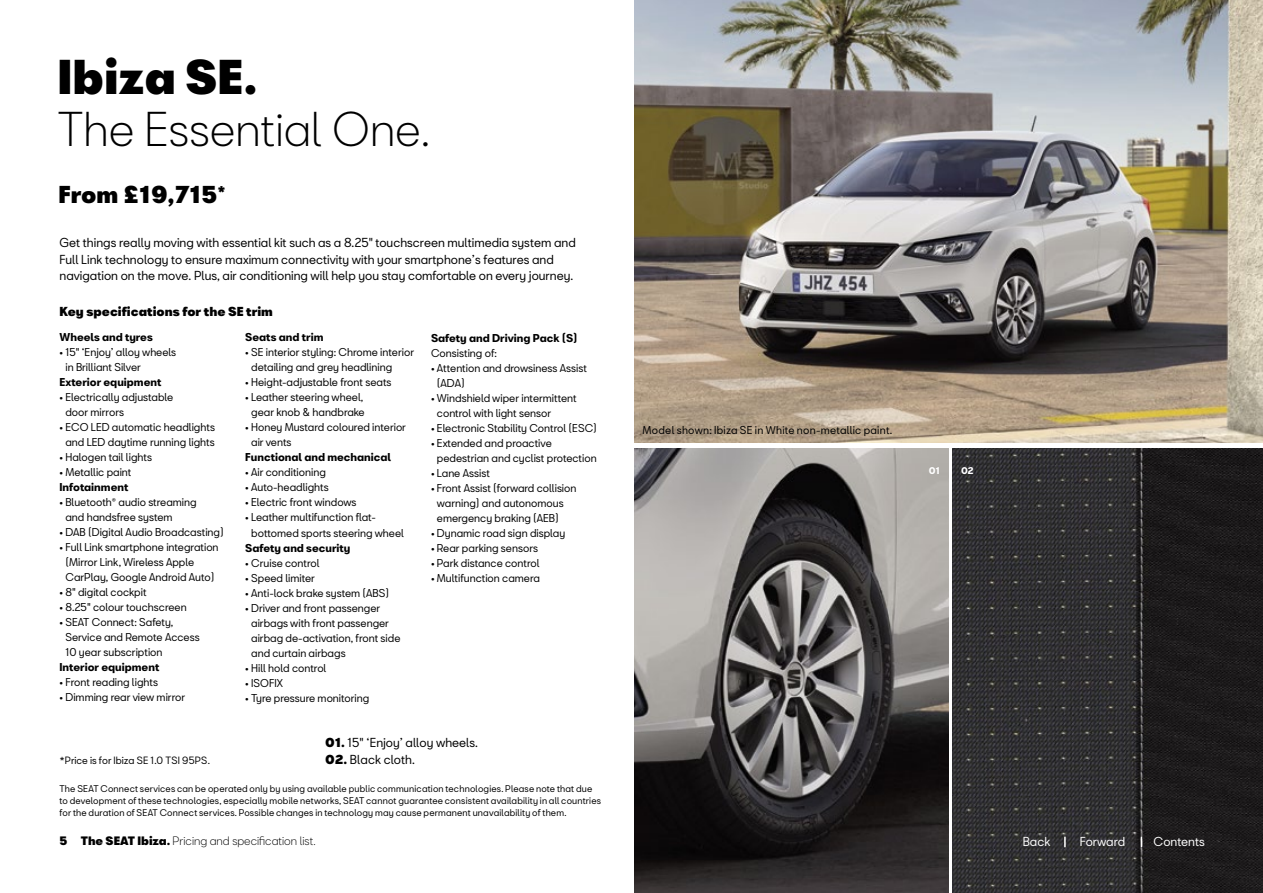
<style>
.page{position:relative;width:1263px;height:893px;background:#fff}
.page>*{position:absolute;margin:0;border:0;box-sizing:border-box;transform-origin:0 0}
.t1{font:300 45px "Seat Bcn";color:#000}
.t2{font:900 45px "Seat Bcn";color:#000}
.t3{font:900 22.5px "Seat Bcn";color:#000}
.t4{font:12px/16.5px "Seat Bcn";color:#000}
.t5{font:900 12px "Seat Bcn";color:#000}
.t6{font:12px "Seat Bcn";color:#fff}
.t7{font:300 11.25px "Seat Bcn";color:#000}
.t8{font:10.5px/15px "Seat Bcn";color:#000}
.t9{font:700 10.5px "Seat Bcn";color:#000}
.t10{font:10.5px "Seat Bcn";letter-spacing:.025em;color:#000}
.t11{font:9.75px "Seat Bcn";color:#000}
.t12{font:9px/12px "Seat Bcn";letter-spacing:.02em;color:#000}
.t13{font:700 9px "Seat Bcn";color:#fff}
.s1{font-weight:900}
</style>
<div class="page">
<img style="left:634px;top:0;width:629px;height:442px">
<img style="left:634px;top:449px;width:314px;height:444px">
<img style="left:952px;top:449px;width:311px;height:444px">
<svg style="left:1064px;top:837px;width:2px;height:10px"></svg>
<h1 class="t2" style="left:57px;top:36px;width:202px">Ibiza SE.</h1>
<h1 class="t1" style="left:57px;top:90px;width:374px">The Essential One.</h1>
<h2 class="t3" style="left:58px;top:174px;width:169px">From £19,715<sup>*</sup></h2>
<p class="t4" style="left:60px;top:233px;width:518px">Get things really moving with essential kit such as a 8.25" touchscreen multimedia system and<br>Full Link technology to ensure maximum connectivity with your smartphone’s features and navigation on the move. Plus, air conditioning will help you stay comfortable on every journey.</p>
<p class="t5" style="left:60px;top:301px;width:215px">Key specifications for the SE trim</p>
<p class="t9" style="left:60px;top:328px;width:95px">Wheels and tyres</p>
<p class="t8" style="left:65px;top:343px;width:112px;text-indent:-6px">• 15" ‘Enjoy’ alloy wheels in Brilliant Silver</p>
<p class="t9" style="left:60px;top:373px;width:104px">Exterior equipment</p>
<p class="t8" style="left:65px;top:388px;width:109px;text-indent:-6px">• Electrically adjustable door mirrors</p>
<p class="t8" style="left:60px;top:418px;width:157px;text-align:center">• ECO LED automatic headlights and LED daytime running lights</p>
<p class="t8" style="left:60px;top:448px;width:94px">• Halogen tail lights</p>
<p class="t8" style="left:60px;top:463px;width:73px">• Metallic paint</p>
<p class="t9" style="left:60px;top:478px;width:70px">Infotainment</p>
<p class="t8" style="left:65px;top:493px;width:133px;text-indent:-6px">• Bluetooth<sup>®</sup> audio streaming and handsfree system</p>
<p class="t8" style="left:60px;top:523px;width:166px">• DAB (Digital Audio Broadcasting)</p>
<p class="t8" style="left:65px;top:538px;width:155px;text-indent:-6px">• Full Link smartphone integration (Mirror Link, Wireless Apple<br>CarPlay, Google Android Auto)</p>
<p class="t8" style="left:60px;top:583px;width:89px">• 8" digital cockpit</p>
<p class="t8" style="left:60px;top:598px;width:129px">• 8.25" colour touchscreen</p>
<p class="t8" style="left:65px;top:613px;width:136px;text-indent:-6px">• SEAT Connect: Safety,<br>Service and Remote Access<br>10 year subscription</p>
<p class="t9" style="left:60px;top:658px;width:101px">Interior equipment</p>
<p class="t8" style="left:60px;top:673px;width:100px">• Front reading lights</p>
<p class="t8" style="left:60px;top:688px;width:127px">• Dimming rear view mirror</p>
<p class="t9" style="left:245px;top:328px;width:80px">Seats and trim</p>
<p class="t8" style="left:251px;top:343px;width:164px;text-indent:-6px">• SE interior styling: Chrome interior detailing and grey headlining</p>
<p class="t8" style="left:245px;top:373px;width:148px">• Height-adjustable front seats</p>
<p class="t8" style="left:245px;top:388px;width:121px;text-align:center">• Leather steering wheel, gear knob &amp; handbrake</p>
<p class="t8" style="left:251px;top:418px;width:156px;text-indent:-6px">• Honey Mustard coloured interior air vents</p>
<p class="t9" style="left:245px;top:448px;width:147px">Functional and mechanical</p>
<p class="t8" style="left:245px;top:463px;width:82px">• Air conditioning</p>
<p class="t8" style="left:245px;top:478px;width:85px">• Auto-headlights</p>
<p class="t8" style="left:245px;top:494px;width:113px">• Electric front windows</p>
<p class="t8" style="left:251px;top:509px;width:154px;text-indent:-6px">• Leather multifunction flat&shy;bottomed sports steering wheel</p>
<p class="t9" style="left:245px;top:538px;width:107px">Safety and security</p>
<p class="t8" style="left:245px;top:554px;width:76px">• Cruise control</p>
<p class="t8" style="left:245px;top:569px;width:71px">• Speed limiter</p>
<p class="t8" style="left:245px;top:584px;width:145px">• Anti-lock brake system (ABS)</p>
<p class="t8" style="left:251px;top:599px;width:151px;text-indent:-6px">• Driver and front passenger airbags with front passenger airbag de-activation, front side and curtain airbags</p>
<p class="t8" style="left:245px;top:659px;width:83px">• Hill hold control</p>
<p class="t8" style="left:245px;top:674px;width:39px">• ISOFIX</p>
<p class="t8" style="left:245px;top:689px;width:126px">• Tyre pressure monitoring</p>
<p class="t9" style="left:431px;top:328px;width:148px">Safety and Driving Pack (S)</p>
<p class="t8" style="left:431px;top:344px;width:67px">Consisting of:</p>
<p class="t8" style="left:437px;top:359px;width:152px;text-indent:-6px">• Attention and drowsiness Assist (ADA)</p>
<p class="t8" style="left:437px;top:389px;width:141px;text-indent:-6px">• Windshield wiper intermittent control with light sensor</p>
<p class="t8" style="left:431px;top:419px;width:167px">• Electronic Stability Control (ESC)</p>
<p class="t8" style="left:437px;top:434px;width:161px;text-indent:-6px">• Extended and proactive pedestrian and cyclist protection</p>
<p class="t8" style="left:431px;top:464px;width:60px">• Lane Assist</p>
<p class="t8" style="left:437px;top:479px;width:141px;text-indent:-6px">• Front Assist (forward collision warning) and autonomous emergency braking (AEB)</p>
<p class="t8" style="left:431px;top:524px;width:136px">• Dynamic road sign display</p>
<p class="t8" style="left:431px;top:539px;width:109px">• Rear parking sensors</p>
<p class="t8" style="left:431px;top:554px;width:110px">• Park distance control</p>
<p class="t8" style="left:431px;top:569px;width:110px">• Multifunction camera</p>
<p class="t4" style="left:325px;top:733px;width:154px"><span class="s1">01.</span> 15" ‘Enjoy’ alloy wheels.</p>
<p class="t11" style="left:60px;top:751px;width:152px">*Price is for Ibiza SE 1.0 TSI 95PS.</p>
<p class="t4" style="left:325px;top:749px;width:91px"><span class="s1">02.</span> Black cloth.</p>
<p class="t12" style="left:60px;top:781px;width:543px">The SEAT Connect services can be operated only by using available public communication technologies. Please note that due to development of these technologies, especially mobile networks, SEAT cannot guarantee consistent availability in all countries for the duration of SEAT Connect services. Possible changes in technology may cause permanent unavailability of them.</p>
<p class="t7" style="left:60px;top:831px;width:258px"><span class="s1">5 The SEAT Ibiza.</span> Pricing and specification list.</p>
<p class="t10" style="left:643px;top:421px;width:251px">Model shown: Ibiza SE in White non-metallic paint.</p>
<p class="t13" style="left:929px;top:463px;width:13px">01</p>
<p class="t13" style="left:961px;top:463px;width:14px">02</p>
<p class="t6" style="left:1023px;top:831px;width:29px">Back</p>
<p class="t6" style="left:1080px;top:831px;width:47px">Forward</p>
<p class="t6" style="left:1153px;top:831px;width:53px">Contents</p>
</div>
